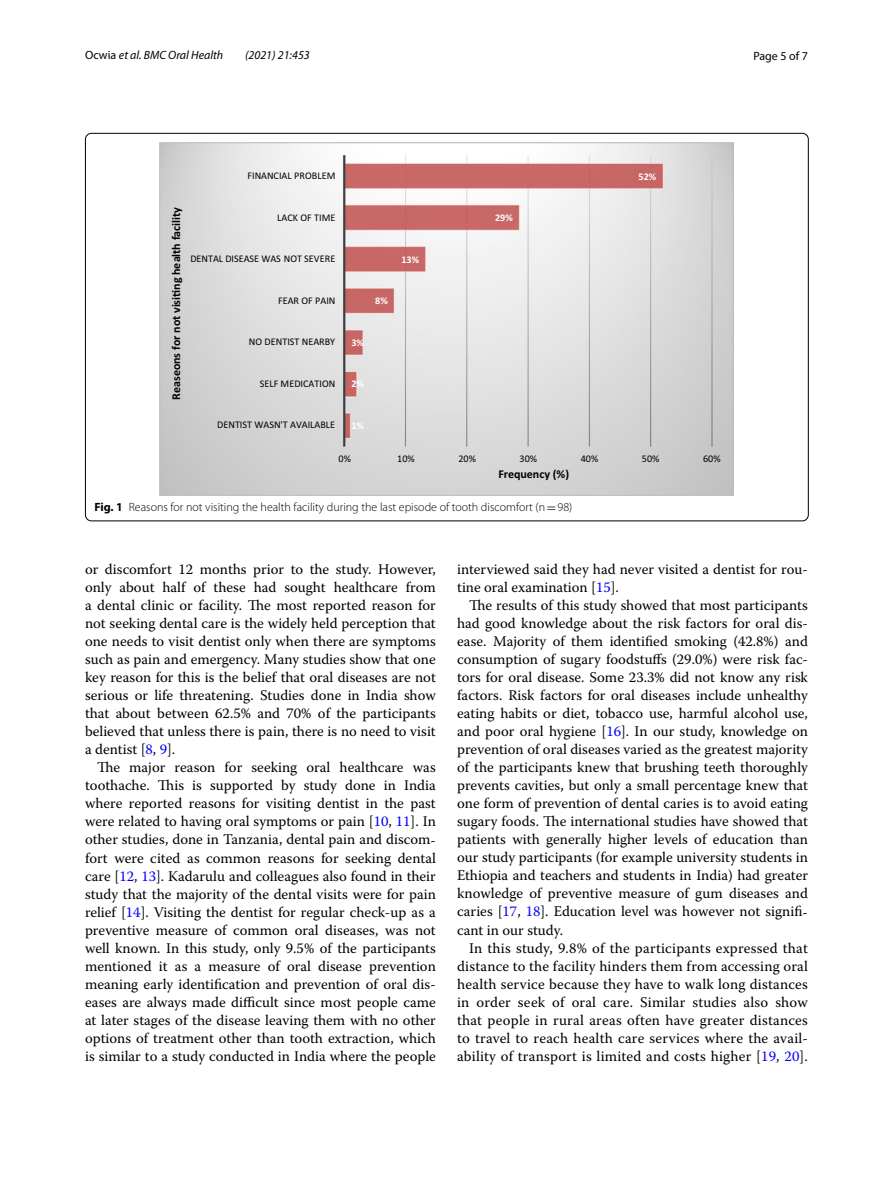
<style>
.page{position:relative;width:893px;height:1187px;background:#fff}
.page>*{position:absolute;margin:0;border:0;box-sizing:border-box;transform-origin:0 0}
.t1{font:14.7px/18px "Warnock Pro";color:#000;text-align:justify}
.t2{font:300 12px "Myriad Pro";color:#000}
.t3{font:700 12px "Calibri";color:#000}
.t4{font:italic 12px "Myriad Pro";color:#000}
.t5{font:12px "Myriad Pro";color:#000}
.t6{font:10.2px "Calibri";color:#000}
.t7{font:700 10.2px "Calibri";color:#fff}
.s1{font-style:normal}
.s2{font-weight:700}
.s3{font-family:"MTSY";font-weight:400}
.s4{color:#00f}
</style>
<div class="page">
<img style="left:160px;top:142px;width:574px;height:354px">
<svg style="left:172px;top:290px;width:8px;height:6px"></svg>
<p class="t4" style="left:85px;top:48px;width:140px"><span class="s1">Ocwia</span> et al. BMC Oral Health</p>
<p class="t4" style="left:245px;top:48px;width:66px">(2021) 21:453</p>
<p class="t5" style="left:753px;top:48px;width:56px">Page 5 of 7</p>
<p class="t6" style="left:248px;top:169px;width:89px">FINANCIAL PROBLEM</p>
<p class="t7" style="left:639px;top:170px;width:19px">52%</p>
<p class="t3" style="left:168px;top:400px;width:194px;rotate:-90deg">Reaseons for not visi ng health facility</p>
<p class="t6" style="left:277px;top:211px;width:60px">LACK OF TIME</p>
<p class="t6" style="left:190px;top:252px;width:146px">DENTAL DISEASE WAS NOT SEVERE</p>
<p class="t6" style="left:278px;top:294px;width:59px">FEAR OF PAIN</p>
<p class="t6" style="left:249px;top:335px;width:88px">NO DENTIST NEARBY</p>
<p class="t6" style="left:260px;top:377px;width:77px">SELF MEDICATION</p>
<p class="t6" style="left:217px;top:418px;width:120px">DENTIST WASN'T AVAILABLE</p>
<p class="t7" style="left:375px;top:294px;width:14px">8%</p>
<p class="t7" style="left:351px;top:336px;width:14px">3%</p>
<p class="t7" style="left:351px;top:377px;width:14px">2%</p>
<p class="t7" style="left:351px;top:419px;width:14px">1%</p>
<p class="t7" style="left:401px;top:253px;width:19px">13%</p>
<p class="t7" style="left:495px;top:211px;width:19px">29%</p>
<p class="t6" style="left:339px;top:452px;width:14px">0%</p>
<p class="t6" style="left:397px;top:452px;width:19px">10%</p>
<p class="t6" style="left:458px;top:452px;width:19px">20%</p>
<p class="t6" style="left:520px;top:452px;width:19px">30%</p>
<p class="t6" style="left:581px;top:452px;width:19px">40%</p>
<p class="t6" style="left:642px;top:452px;width:19px">50%</p>
<p class="t6" style="left:703px;top:452px;width:19px">60%</p>
<p class="t3" style="left:498px;top:466px;width:72px">Frequency (%)</p>
<p class="t2" style="left:94px;top:500px;width:480px"><span class="s2">Fig. 1</span> Reasons for not visiting the health facility during the last episode of tooth discomfort (n<span class="s3">=</span>98)</p>
<p class="t1" style="left:85px;top:560px;width:352px">or discomfort 12 months prior to the study. However, only about half of these had sought healthcare from a dental clinic or facility. The most reported reason for not seeking dental care is the widely held perception that one needs to visit dentist only when there are symptoms such as pain and emergency. Many studies show that one key reason for this is the belief that oral diseases are not serious or life threatening. Studies done in India show that about between 62.5% and 70% of the participants believed that unless there is pain, there is no need to visit a dentist [<span class="s4">8</span>, <span class="s4">9</span>].</p>
<p class="t1" style="left:85px;top:758px;width:352px;text-indent:12px">The major reason for seeking oral healthcare was toothache. This is supported by study done in India where reported reasons for visiting dentist in the past were related to having oral symptoms or pain [<span class="s4">10</span>, <span class="s4">11</span>]. In other studies, done in Tanzania, dental pain and discom&shy;fort were cited as common reasons for seeking dental care [<span class="s4">12</span>, <span class="s4">13</span>]. Kadarulu and colleagues also found in their study that the majority of the dental visits were for pain relief [<span class="s4">14</span>]. Visiting the dentist for regular check-up as a preventive measure of common oral diseases, was not well known. In this study, only 9.5% of the participants mentioned it as a measure of oral disease prevention meaning early identification and prevention of oral dis&shy;eases are always made difficult since most people came at later stages of the disease leaving them with no other options of treatment other than tooth extraction, which is similar to a study conducted in India where the people</p>
<p class="t1" style="left:457px;top:560px;width:352px">interviewed said they had never visited a dentist for rou&shy;tine oral examination [<span class="s4">15</span>].</p>
<p class="t1" style="left:457px;top:596px;width:352px;text-indent:12px">The results of this study showed that most participants had good knowledge about the risk factors for oral dis&shy;ease. Majority of them identified smoking (42.8%) and consumption of sugary foodstuffs (29.0%) were risk fac&shy;tors for oral disease. Some 23.3% did not know any risk factors. Risk factors for oral diseases include unhealthy eating habits or diet, tobacco use, harmful alcohol use, and poor oral hygiene [<span class="s4">16</span>]. In our study, knowledge on prevention of oral diseases varied as the greatest majority of the participants knew that brushing teeth thoroughly prevents cavities, but only a small percentage knew that one form of prevention of dental caries is to avoid eating sugary foods. The international studies have showed that patients with generally higher levels of education than our study participants (for example university students in Ethiopia and teachers and students in India) had greater knowledge of preventive measure of gum diseases and caries [<span class="s4">17</span>, <span class="s4">18</span>]. Education level was however not signifi&shy;cant in our study.</p>
<p class="t1" style="left:457px;top:938px;width:352px;text-indent:12px">In this study, 9.8% of the participants expressed that distance to the facility hinders them from accessing oral health service because they have to walk long distances in order seek of oral care. Similar studies also show that people in rural areas often have greater distances to travel to reach health care services where the avail&shy;ability of transport is limited and costs higher [<span class="s4">19</span>, <span class="s4">20</span>].</p>
</div>
